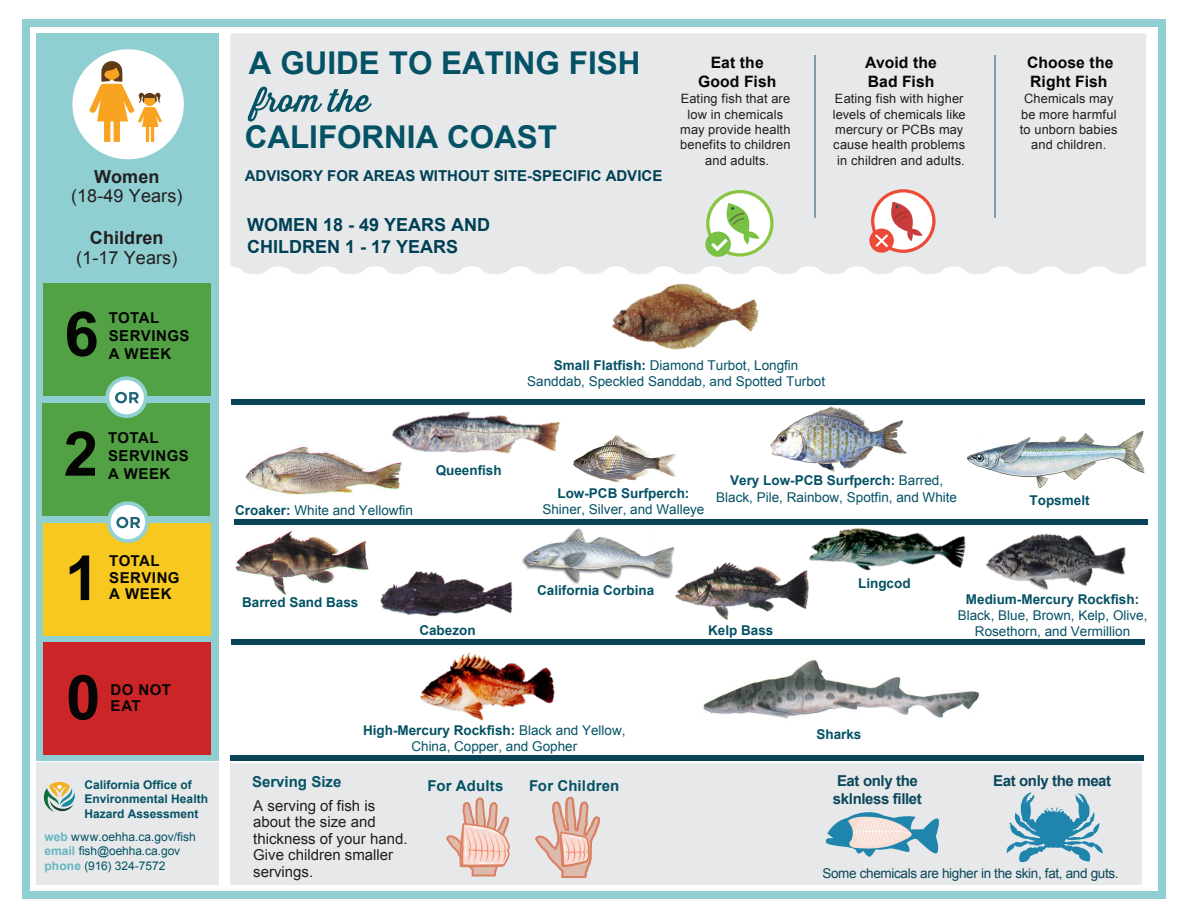
<style>
.page{position:relative;width:1188px;height:918px;background:#fff}
.page>*{position:absolute;margin:0;border:0;box-sizing:border-box;transform-origin:0 0}
.t1{font:700 61.95px "Arial";color:#050604}
.t2{font:700 61.95px "Arial";color:#050604}
.t3{font:700 31.35px "Arial";color:#045265}
.t4{font:18px/19.5px "Arial";letter-spacing:.005em;color:#231f20;text-align:center}
.t5{font:700 18px/21.6px "Arial";color:#004055}
.t6{font:700 15.75px/18.9px "Arial";letter-spacing:.01em;color:#040504}
.t7{font:700 15.75px/18.6px "Arial";letter-spacing:.01em;color:#050604;text-align:center}
.t8{font:15px/16.5px "Arial";color:#211e1e}
.t9{font:700 15px/18px "Arial";letter-spacing:.03em;color:#050604}
.t10{font:700 15px "Arial";color:#004055}
.t11{font:700 15px/18px "Arial";letter-spacing:-.025em;color:#0b475b}
.t12{font:700 15px "Arial";letter-spacing:.01em;color:#045265}
.t13{font:13.5px/16.2px "Arial";color:#045265;text-align:center}
.t14{font:700 13.5px "Arial";color:#045265}
.t15{font:13.5px "Arial";letter-spacing:-.025em;color:#0b475b}
.t16{font:12.9px/15.5px "Arial";letter-spacing:.01em;color:#211d1e;text-align:center}
.t17{font:12.9px/15.5px "Arial";letter-spacing:.01em;color:#211e1e;text-align:center}
.t18{font:12px/14.4px "Arial";color:#045265}
.t19{font:700 12px/14.4px "Arial";color:#045265}
.s1{font-weight:700}
.s2{font-style:inherit}
.s3{font-weight:700;color:#65b5c0}
.s4{font-weight:700;color:#045265}
</style>
<div class="page">
<div style="left:22px;top:19px;width:1144px;height:8px;background:#8fcfd1"></div>
<div style="left:22px;top:891px;width:1144px;height:8px;background:#8fcfd1"></div>
<div style="left:1158px;top:19px;width:8px;height:880px;background:#8fcfd1"></div>
<div style="left:22px;top:19px;width:8px;height:880px;background:#8fcfd1"></div>
<div style="left:36px;top:762px;width:183px;height:122px;background:#e7e8e9"></div>
<div style="left:230px;top:763px;width:911px;height:121px;background:#e7e8e9"></div>
<div style="left:230px;top:34px;width:916px;height:240px;background:#e7e8e9"></div>
<hr style="left:814px;top:55px;width:2px;height:163px;background:#7aa1a9">
<hr style="left:994px;top:55px;width:1px;height:163px;background:#7aa1a9">
<svg style="left:826px;top:812px;width:113px;height:45px"></svg>
<svg style="left:44px;top:782px;width:31px;height:30px"></svg>
<svg style="left:1006px;top:792px;width:97px;height:70px"></svg>
<svg style="left:446px;top:797px;width:64px;height:79px"></svg>
<svg style="left:535px;top:797px;width:65px;height:81px"></svg>
<svg style="left:869px;top:229px;width:25px;height:24px"></svg>
<svg style="left:871px;top:189px;width:65px;height:64px"></svg>
<svg style="left:706px;top:190px;width:68px;height:67px"></svg>
<svg style="left:247px;top:87px;width:125px;height:35px"></svg>
<div style="left:231px;top:399px;width:913px;height:5px;background:#0a4459"></div>
<div style="left:231px;top:639px;width:914px;height:6px;background:#0a4459"></div>
<div style="left:230px;top:755px;width:914px;height:6px;background:#0a4459"></div>
<div style="left:36px;top:33px;width:182px;height:727px;background:#8fcfd1"></div>
<div style="left:72px;top:49px;width:112px;height:110px;background:#fff;border-radius:50%"></div>
<div style="left:42px;top:403px;width:168px;height:113px;background:#53a145"></div>
<div style="left:44px;top:523px;width:167px;height:113px;background:#f7c820"></div>
<div style="left:43px;top:642px;width:168px;height:113px;background:#cc2528"></div>
<svg style="left:107px;top:501px;width:42px;height:42px"></svg>
<div style="left:111px;top:505px;width:34px;height:34px;background:#fff;border-radius:50%"></div>
<svg style="left:88px;top:60px;width:74px;height:82px"></svg>
<div style="left:43px;top:283px;width:168px;height:113px;background:#53a145"></div>
<svg style="left:105px;top:376px;width:43px;height:42px"></svg>
<div style="left:109px;top:380px;width:35px;height:34px;background:#fff;border-radius:50%"></div>
<div style="left:234px;top:519px;width:914px;height:6px;background:#0a4459"></div>
<img style="left:611px;top:283px;width:148px;height:67px">
<svg style="left:115px;top:392px;width:24px;height:11px"></svg>
<img style="left:245px;top:446px;width:157px;height:49px">
<img style="left:388px;top:411px;width:173px;height:47px">
<img style="left:573px;top:435px;width:102px;height:47px">
<img style="left:770px;top:406px;width:137px;height:66px">
<img style="left:967px;top:431px;width:178px;height:58px">
<svg style="left:116px;top:517px;width:24px;height:11px"></svg>
<img style="left:235px;top:530px;width:134px;height:65px">
<img style="left:380px;top:571px;width:133px;height:46px">
<img style="left:522px;top:529px;width:153px;height:55px">
<img style="left:673px;top:559px;width:136px;height:61px">
<img style="left:806px;top:528px;width:160px;height:45px">
<img style="left:986px;top:533px;width:140px;height:57px">
<img style="left:420px;top:652px;width:135px;height:69px">
<img style="left:703px;top:659px;width:277px;height:60px">
<p class="t4" style="left:71px;top:167px;width:113px"><span class="s1">Women </span>(18-4<span class="s2">9</span> Years)</p>
<p class="t4" style="left:76px;top:228px;width:103px"><span class="s1">Children </span>(1-17 Years)</p>
<p class="t1" style="left:64px;top:293px;width:36px">6</p>
<p class="t9" style="left:109px;top:309px;width:82px">TOTAL<br>SERVINGS<br>A WEEK</p>
<p class="t1" style="left:64px;top:413px;width:36px">2</p>
<p class="t9" style="left:108px;top:429px;width:82px">TOTAL<br>SERVINGS<br>A WEEK</p>
<p class="t2" style="left:65px;top:538px;width:36px">1</p>
<p class="t9" style="left:109px;top:553px;width:72px;line-height:16.5px">TOTAL<br>SERVING<br>A WEEK</p>
<p class="t2" style="left:66px;top:657px;width:36px">0</p>
<p class="t9" style="left:111px;top:682px;width:62px;line-height:16.5px">DO NOT<br>EAT</p>
<p class="t19" style="left:85px;top:778px;width:125px">California Office of<br>Environmental Health<br>Hazard Assessment</p>
<p class="t18" style="left:44px;top:830px;width:153px"><span class="s3">web</span> www.oehha.ca.gov/fish <span class="s3">email</span> fish@oehha.ca.gov <span class="s3">phone</span> (916) 324-7572</p>
<p class="t3" style="left:249px;top:43px;width:393px">A GUIDE TO EATING FISH</p>
<p class="t3" style="left:245px;top:116px;width:314px">CALIFORNIA COAST</p>
<p class="t10" style="left:245px;top:165px;width:419px">ADVISORY FOR AREAS WITHOUT SITE-SPECIFIC ADVICE</p>
<p class="t5" style="left:247px;top:215px;width:245px">WOMEN 18 - 4<span class="s2">9</span> YEARS AND<br>CHILDREN 1 - 17 YEARS</p>
<p class="t7" style="left:698px;top:54px;width:80px">Eat the<br>Good Fish</p>
<p class="t17" style="left:680px;top:91px;width:112px">Eating fish that are low in chemicals may provide health benefits to children and adults.</p>
<p class="t6" style="left:865px;top:54px;width:73px">Avoid the<br>Bad Fish</p>
<p class="t16" style="left:833px;top:91px;width:134px">Eating fish with higher levels of chemicals like mercury or PCBs may cause health problems in children and adults.</p>
<p class="t13" style="left:527px;top:357px;width:299px"><span class="s1">Small Flatfish:</span> Diamond Turbot, Longfin<br>Sanddab, Speckled Sanddab, and Spotted Turbot</p>
<p class="t13" style="left:235px;top:502px;width:179px"><span class="s1">Croaker:</span> White and Yellowfin</p>
<p class="t14" style="left:436px;top:461px;width:68px">Queenfish</p>
<p class="t13" style="left:542px;top:485px;width:164px"><span class="s1">Low-PCB Surfperch:<br></span>Shiner, Silver, and Walleye</p>
<p class="t13" style="left:716px;top:473px;width:242px"><span class="s1">Very Low-PCB Surfperch:</span> Barred,<br>Black, Pile, Rainbow, Spotfin, and White</p>
<p class="t6" style="left:1027px;top:54px;width:88px">Choose the<br>Right Fish</p>
<p class="t16" style="left:1020px;top:91px;width:99px">Chemicals may be more harmful to unborn babies and children.</p>
<p class="t14" style="left:1030px;top:491px;width:62px">Topsmelt</p>
<p class="t14" style="left:242px;top:594px;width:118px">Barred Sand Bass</p>
<p class="t14" style="left:419px;top:621px;width:58px">Cabezon</p>
<p class="t14" style="left:537px;top:581px;width:119px">California Corbina</p>
<p class="t14" style="left:708px;top:621px;width:67px">Kelp Bass</p>
<p class="t14" style="left:858px;top:574px;width:54px">Lingcod</p>
<p class="t13" style="left:363px;top:722px;width:264px"><span class="s1">High-Mercury Rockfish:</span> Black and Yellow,<br>China, Copper, and Gopher</p>
<p class="t14" style="left:816px;top:725px;width:47px">Sharks</p>
<p class="t13" style="left:958px;top:591px;width:191px"><span class="s1">Medium-Mercury Rockfish:<br></span>Black, Blue, Brown, Kelp, Olive,<br>Rosethorn, and Vermillion</p>
<p class="t8" style="left:252px;top:770px;width:125px;line-height:23.5px"><span class="s4">Serving Size<br></span>A serving of fish is</p>
<p class="t8" style="left:253px;top:814px;width:156px">about the size and thickness of your hand.<br>Give children smaller servings.</p>
<p class="t12" style="left:427px;top:776px;width:78px">For Adults</p>
<p class="t12" style="left:529px;top:776px;width:92px">For Children</p>
<p class="t11" style="left:833px;top:772px;width:90px">Eat only the sklnless fillet</p>
<p class="t11" style="left:993px;top:773px;width:120px">Eat only the meat</p>
<p class="t15" style="left:822px;top:865px;width:298px">Some chemicals are higher in the skin, fat, and guts.</p>
</div>
